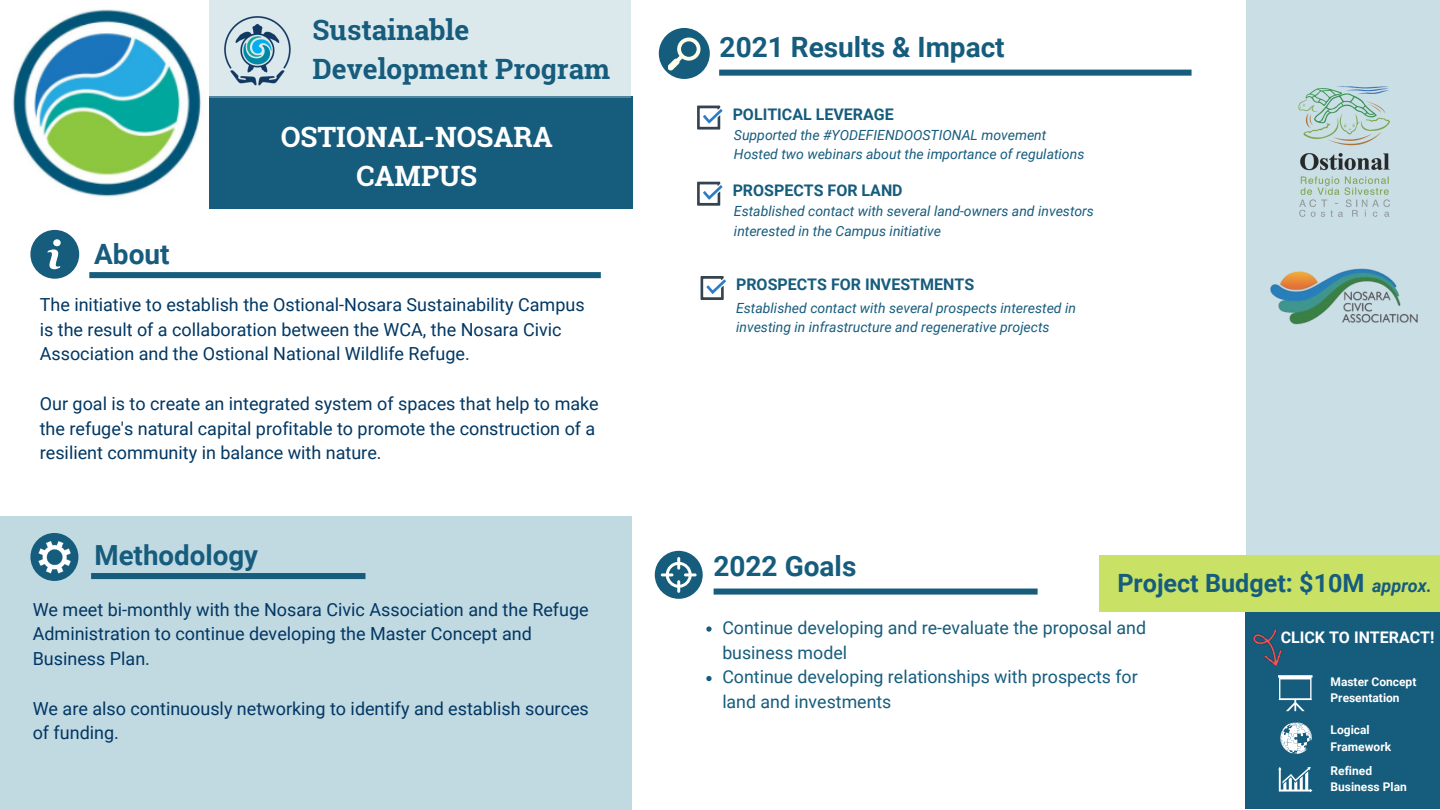
<style>
.page{position:relative;width:1440px;height:810px;background:#fff}
.page>*{position:absolute;margin:0;border:0;box-sizing:border-box;transform-origin:0 0}
.t1{font:700 28px "Roboto";color:#165c7d}
.t2{font:700 28px/39px "Roboto Slab";color:#165c7d}
.t3{font:700 28px/39px "Roboto Slab";color:#fff;text-align:center}
.t4{font:700 27.8px "Roboto";color:#165c7d}
.t5{font:700 25.2px "Roboto";color:#165c7d}
.t6{font:18px/24.8px "Roboto";color:#013763}
.t7{font:italic 700 18px "Roboto";color:#165c7d}
.t8{font:17.8px/24.8px "Roboto";color:#165c7d}
.t9{font:700 16px "Roboto";color:#165c7d}
.t10{font:700 16px "Roboto";color:#fff}
.t11{font:italic 14px/19.6px "Roboto";color:#165c7d}
.t12{font:700 12px "Roboto";color:#fff}
</style>
<div class="page">
<svg style="left:30px;top:230px;width:49px;height:49px"></svg>
<svg style="left:89px;top:272px;width:512px;height:6px;background:#195e7e"></svg>
<svg style="left:719px;top:70px;width:473px;height:6px;background:#236584"></svg>
<div style="left:659px;top:28px;width:51px;height:51px;background:#165c7d;border-radius:50%"></div>
<div style="left:198px;top:96px;width:435px;height:113px;background:#165c7d"></div>
<div style="left:202px;top:0;width:429px;height:98px;background:#dbe9ed"></div>
<img style="left:224px;top:16px;width:67px;height:70px">
<img style="left:12px;top:0;width:196px;height:209px">
<div style="left:0;top:516px;width:632px;height:294px;background:#c1d9e1"></div>
<div style="left:91px;top:573px;width:274px;height:6px;background:#165c7d"></div>
<div style="left:30px;top:533px;width:48px;height:48px;background:#165c7d;border-radius:50%"></div>
<div style="left:1246px;top:1px;width:193px;height:555px;background:#cadee5"></div>
<div style="left:1245px;top:611px;width:195px;height:198px;background:#165c7d"></div>
<svg style="left:1278px;top:675px;width:35px;height:36px"></svg>
<svg style="left:668px;top:38px;width:33px;height:32px"></svg>
<svg style="left:38px;top:541px;width:33px;height:33px"></svg>
<svg style="left:714px;top:589px;width:324px;height:6px;background:#266786"></svg>
<svg style="left:655px;top:551px;width:48px;height:48px"></svg>
<div style="left:1100px;top:555px;width:340px;height:57px;background:#c9e265"></div>
<svg style="left:697px;top:106px;width:26px;height:24px"></svg>
<svg style="left:697px;top:182px;width:26px;height:24px"></svg>
<img style="left:1253px;top:628px;width:29px;height:38px">
<img style="left:1270px;top:268px;width:148px;height:57px">
<img style="left:1298px;top:86px;width:92px;height:131px">
<svg style="left:1280px;top:722px;width:32px;height:32px"></svg>
<svg style="left:1278px;top:767px;width:34px;height:25px"></svg>
<svg style="left:701px;top:276px;width:25px;height:24px"></svg>
<svg style="left:706px;top:626px;width:6px;height:6px"></svg>
<svg style="left:706px;top:676px;width:6px;height:5px"></svg>
<p class="t2" style="left:313px;top:10px;width:299px">Sustainable<br>Development Program</p>
<p class="t1" style="left:94px;top:238px;width:77px">About</p>
<p class="t3" style="left:281px;top:117px;width:274px">OSTIONAL-NOSARA<br>CAMPUS</p>
<p class="t6" style="left:40px;top:292px;width:546px">The initiative to establish the Ostional-Nosara Sustainability Campus is the result of a collaboration between the WCA, the Nosara Civic<br>Association and the Ostional National Wildlife Refuge.</p>
<p class="t6" style="left:40px;top:391px;width:561px">Our goal is to create an integrated system of spaces that help to make the refuge's natural capital profitable to promote the construction of a resilient community in balance with nature.</p>
<p class="t4" style="left:94px;top:539px;width:165px">Methodology</p>
<p class="t6" style="left:33px;top:597px;width:558px">We meet bi-monthly with the Nosara Civic Association and the Refuge<br>Administration to continue developing the Master Concept and<br>Business Plan.</p>
<p class="t6" style="left:33px;top:696px;width:558px">We are also continuously networking to identify and establish sources of funding.</p>
<p class="t1" style="left:720px;top:31px;width:287px">2021 Results &amp; Impact</p>
<p class="t9" style="left:733px;top:105px;width:163px">POLITICAL LEVERAGE</p>
<p class="t11" style="left:734px;top:125px;width:314px">Supported the #YODEFIENDOOSTIONAL movement</p>
<p class="t11" style="left:734px;top:144px;width:352px">Hosted two webinars about the importance of regulations</p>
<p class="t9" style="left:733px;top:181px;width:171px">PROSPECTS FOR LAND</p>
<p class="t11" style="left:734px;top:202px;width:362px">Established contact with several land-owners and investors interested in the Campus initiative</p>
<p class="t9" style="left:736px;top:275px;width:240px">PROSPECTS FOR INVESTMENTS</p>
<p class="t11" style="left:736px;top:298px;width:341px">Established contact with several prospects interested in investing in infrastructure and regenerative projects</p>
<p class="t1" style="left:713px;top:550px;width:144px">2022 Goals</p>
<p class="t5" style="left:1117px;top:568px;width:249px">Project Budget: $10M</p>
<p class="t7" style="left:1372px;top:575px;width:61px">approx.</p>
<p class="t8" style="left:722px;top:615px;width:425px">Continue developing and re-evaluate the proposal and business model</p>
<p class="t8" style="left:722px;top:665px;width:417px">Continue developing relationships with prospects for land and investments</p>
<p class="t10" style="left:1281px;top:628px;width:155px">CLICK TO INTERACT!</p>
<p class="t12" style="left:1331px;top:675px;width:87px">Master Concept</p>
<p class="t12" style="left:1331px;top:691px;width:71px">Presentation</p>
<p class="t12" style="left:1331px;top:723px;width:41px">Logical</p>
<p class="t12" style="left:1331px;top:739px;width:62px">Framework</p>
<p class="t12" style="left:1331px;top:764px;width:43px">Refined</p>
<p class="t12" style="left:1331px;top:780px;width:78px">Business Plan</p>
</div>
